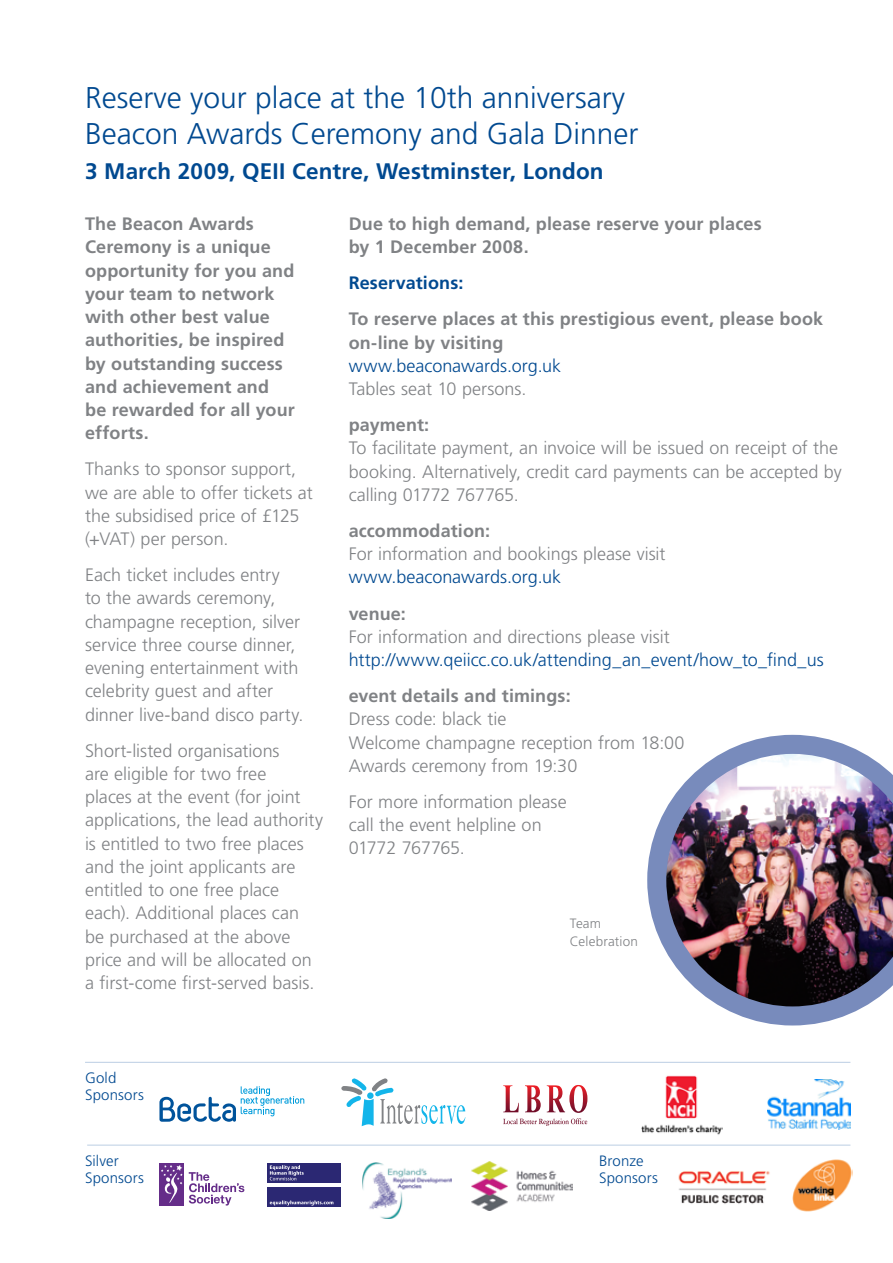
<style>
.page{position:relative;width:893px;height:1263px;background:#fff}
.page>*{position:absolute;margin:0;border:0;box-sizing:border-box;transform-origin:0 0}
.t1{font:300 30px/36px "Frutiger LT";color:#004990}
.t2{font:700 22.5px "Frutiger LT";letter-spacing:.01em;color:#004990}
.t3{font:300 18px/23.2px "Frutiger LT";color:#808285}
.t4{font:700 18px/23.2px "Frutiger LT";letter-spacing:.01em;color:#808285}
.t5{font:300 18px/23.2px "Frutiger LT";color:#004990}
.t6{font:300 15px/16.5px "Frutiger LT";letter-spacing:.01em;color:#004990}
.t7{font:300 13.5px/18px "Frutiger LT";letter-spacing:.01em;color:#808285}
.s1{color:#004990}
.s2{font-weight:700;color:#808285}
.s3{color:#808285}
.s4{font-weight:700}
</style>
<div class="page">
<img style="left:647px;top:735px;width:246px;height:290px">
<svg style="left:159px;top:1086px;width:145px;height:36px"></svg>
<img style="left:503px;top:1085px;width:84px;height:28px">
<svg style="left:503px;top:1118px;width:84px;height:8px"></svg>
<img style="left:767px;top:1080px;width:83px;height:49px">
<img style="left:641px;top:1075px;width:82px;height:70px">
<hr style="left:87px;top:1145px;width:763px;height:1px;background:#5182b8">
<hr style="left:85px;top:1062px;width:765px;height:1px;background:#5182b8">
<svg style="left:341px;top:1078px;width:124px;height:48px"></svg>
<img style="left:792px;top:1159px;width:61px;height:53px">
<img style="left:678px;top:1171px;width:92px;height:33px">
<svg style="left:189px;top:1172px;width:55px;height:33px"></svg>
<div style="left:159px;top:1163px;width:25px;height:42px;background:#652d89"></div>
<svg style="left:161px;top:1165px;width:22px;height:38px"></svg>
<img style="left:362px;top:1162px;width:89px;height:56px">
<div style="left:267px;top:1163px;width:73px;height:19px;background:#2b2873"></div>
<div style="left:267px;top:1187px;width:73px;height:20px;background:#2b2873"></div>
<svg style="left:270px;top:1165px;width:34px;height:15px"></svg>
<svg style="left:270px;top:1200px;width:63px;height:5px"></svg>
<img style="left:471px;top:1162px;width:101px;height:49px">
<p class="t1" style="left:85px;top:80px;width:555px">Reserve your place at the 10th anniversary<br>Beacon Awards Ceremony and Gala Dinner</p>
<p class="t2" style="left:85px;top:158px;width:520px">3 March 2009, QEII Centre, Westminster, London</p>
<p class="t4" style="left:85px;top:212px;width:211px">The Beacon Awards<br>Ceremony is a unique opportunity for you and your team to network with other best value authorities, be inspired by outstanding success and achievement and be rewarded for all your efforts.</p>
<p class="t3" style="left:85px;top:458px;width:229px">Thanks to sponsor support, we are able to offer tickets at the subsidised price of £125 (+VAT) per person.</p>
<p class="t3" style="left:85px;top:563px;width:220px">Each ticket includes entry<br>to the awards ceremony, champagne reception, silver service three course dinner, evening entertainment with celebrity guest and after dinner live-band disco party.</p>
<p class="t3" style="left:85px;top:739px;width:240px">Short-listed organisations<br>are eligible for two free<br>places at the event (for joint applications, the lead authority is entitled to two free places and the joint applicants are entitled to one free place each). Additional places can<br>be purchased at the above price and will be allocated on a first-come first-served basis.</p>
<p class="t4" style="left:349px;top:212px;width:414px">Due to high demand, please reserve your places by 1 December 2008.</p>
<p class="t4" style="left:349px;top:265px;width:476px;line-height:36px"><span class="s1">Reservations:<br></span>To reserve places at this prestigious event, please book</p>
<p class="t5" style="left:349px;top:331px;width:214px"><span class="s2">on-line by visiting </span>www.beaconawards.org.uk<br><span class="s3">Tables seat 10 persons.</span></p>
<p class="t3" style="left:349px;top:414px;width:494px"><span class="s4">payment:<br></span>To facilitate payment, an invoice will be issued on receipt of the booking. Alternatively, credit card payments can be accepted by calling 01772 767765.</p>
<p class="t3" style="left:349px;top:519px;width:318px"><span class="s4">accommodation:<br></span>For information and bookings please visit <span class="s1">www.beaconawards.org.uk</span></p>
<p class="t5" style="left:349px;top:602px;width:477px"><span class="s2">venue:<br></span><span class="s3">For information and directions please visit </span>http://www.qeiicc.co.uk/attending_an_event/how_to_find_us</p>
<p class="t3" style="left:349px;top:684px;width:337px"><span class="s4">event details and timings:<br></span>Dress code: black tie<br>Welcome champagne reception from 18:00<br>Awards ceremony from 19:30</p>
<p class="t3" style="left:349px;top:790px;width:220px">For more information please call the event helpline on<br>01772 767765.</p>
<p class="t7" style="left:570px;top:914px;width:70px">Team<br>Celebration</p>
<p class="t6" style="left:85px;top:1070px;width:60px">Gold<br>Sponsors</p>
<p class="t6" style="left:85px;top:1153px;width:60px">Silver<br>Sponsors</p>
<p class="t6" style="left:599px;top:1153px;width:60px">Bronze<br>Sponsors</p>
</div>
